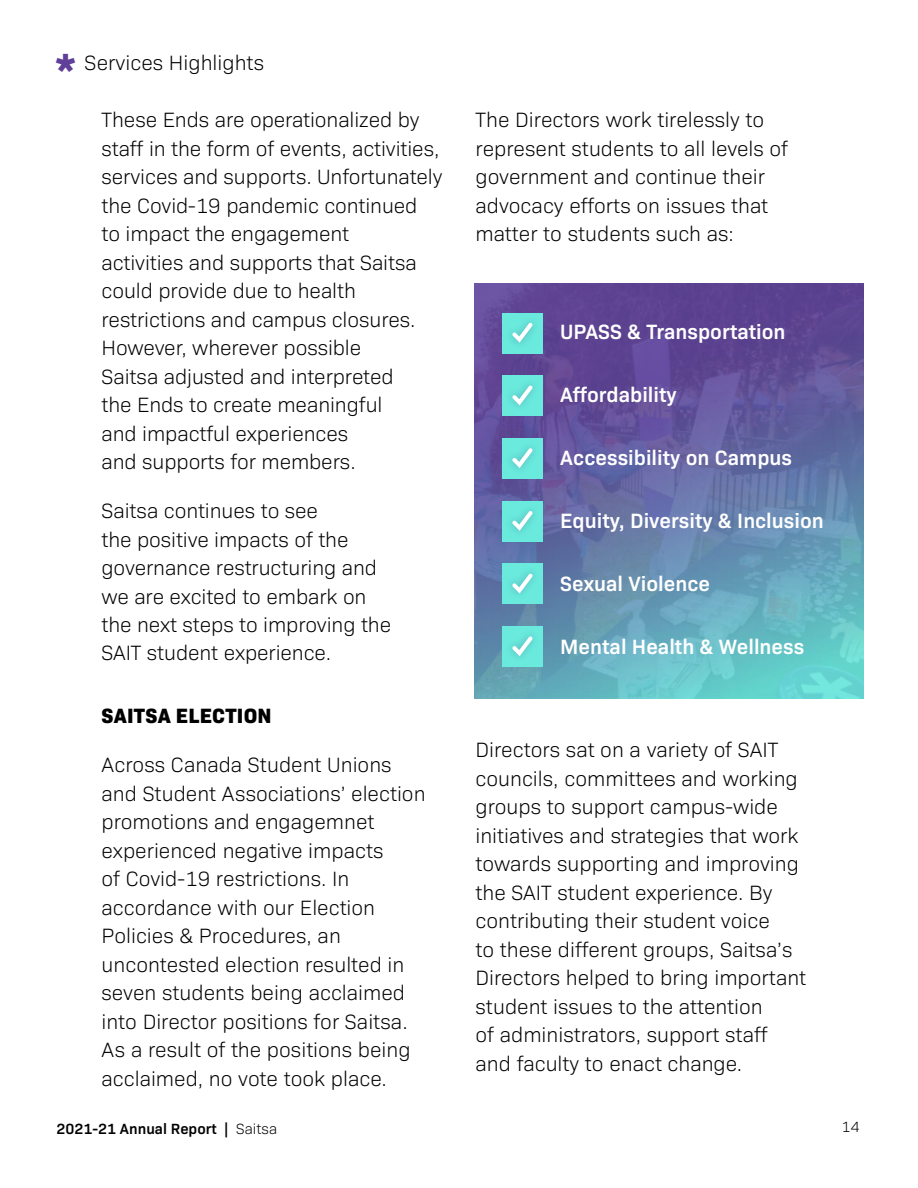
<style>
.page{position:relative;width:918px;height:1188px;background:#fff}
.page>*{position:absolute;margin:0;border:0;box-sizing:border-box;transform-origin:0 0}
.t1{font:300 21px/28.5px "Bio Sans";color:#000}
.t2{font:600 21px "Bio Sans";color:#fff}
.t3{font:800 21px "Bio Sans";letter-spacing:.01em;color:#000}
.t4{font:600 15px "Bio Sans";color:#000}
.t5{font:300 15px "Bio Sans";color:#000}
.s1{font-weight:300}
</style>
<div class="page">
<svg style="left:474px;top:284px;width:390px;height:414px;background:#6377a8"></svg>
<div style="left:502px;top:313px;width:40px;height:40px;background:#69eadd"></div>
<svg style="left:512px;top:323px;width:21px;height:20px"></svg>
<div style="left:502px;top:376px;width:40px;height:40px;background:#69eadd"></div>
<svg style="left:512px;top:385px;width:21px;height:20px"></svg>
<div style="left:502px;top:438px;width:40px;height:41px;background:#69eadd"></div>
<svg style="left:512px;top:448px;width:21px;height:20px"></svg>
<div style="left:502px;top:501px;width:40px;height:40px;background:#69eadd"></div>
<svg style="left:512px;top:511px;width:21px;height:20px"></svg>
<div style="left:502px;top:564px;width:40px;height:40px;background:#69eadd"></div>
<svg style="left:512px;top:573px;width:21px;height:20px"></svg>
<div style="left:502px;top:627px;width:40px;height:40px;background:#69eadd"></div>
<svg style="left:512px;top:636px;width:21px;height:20px"></svg>
<p class="t1" style="left:85px;top:47px;width:181px">Services Highlights</p>
<p class="t1" style="left:102px;top:104px;width:342px">These Ends are operationalized by staff in the form of events, activities, services and supports. Unfortunately the Covid-19 pandemic continued<br>to impact the engagement<br>activities and supports that Saitsa could provide due to health restrictions and campus closures.<br>However, wherever possible<br>Saitsa adjusted and interpreted<br>the Ends to create meaningful<br>and impactful experiences<br>and supports for members.</p>
<p class="t1" style="left:102px;top:495px;width:291px">Saitsa continues to see<br>the positive impacts of the governance restructuring and we are excited to embark on the next steps to improving the<br>SAIT student experience.</p>
<p class="t3" style="left:102px;top:700px;width:172px">SAITSA ELECTION</p>
<p class="t1" style="left:102px;top:749px;width:326px">Across Canada Student Unions and Student Associations’ election promotions and engagemnet experienced negative impacts<br>of Covid-19 restrictions. In accordance with our Election<br>Policies &amp; Procedures, an uncontested election resulted in seven students being acclaimed into Director positions for Saitsa.<br>As a result of the positions being acclaimed, no vote took place.</p>
<p class="t1" style="left:476px;top:104px;width:314px">The Directors work tirelessly to represent students to all levels of government and continue their advocacy efforts on issues that matter to students such as:</p>
<p class="t2" style="left:560px;top:316px;width:227px">UPASS &amp; Transportation</p>
<p class="t2" style="left:560px;top:379px;width:118px">Affordability</p>
<p class="t2" style="left:560px;top:442px;width:233px">Accessibility on Campus</p>
<p class="t2" style="left:560px;top:505px;width:265px">Equity, Diversity &amp; Inclusion</p>
<p class="t2" style="left:560px;top:568px;width:152px">Sexual Violence</p>
<p class="t2" style="left:560px;top:631px;width:246px">Mental Health &amp; Wellness</p>
<p class="t1" style="left:476px;top:734px;width:332px">Directors sat on a variety of SAIT councils, committees and working groups to support campus-wide initiatives and strategies that work towards supporting and improving the SAIT student experience. By contributing their student voice<br>to these different groups, Saitsa’s Directors helped to bring important student issues to the attention<br>of administrators, support staff and faculty to enact change.</p>
<p class="t4" style="left:57px;top:1117px;width:222px">2021-21 Annual Report | <span class="s1">Saitsa</span></p>
<p class="t5" style="left:842px;top:1116px;width:20px">14</p>
</div>
